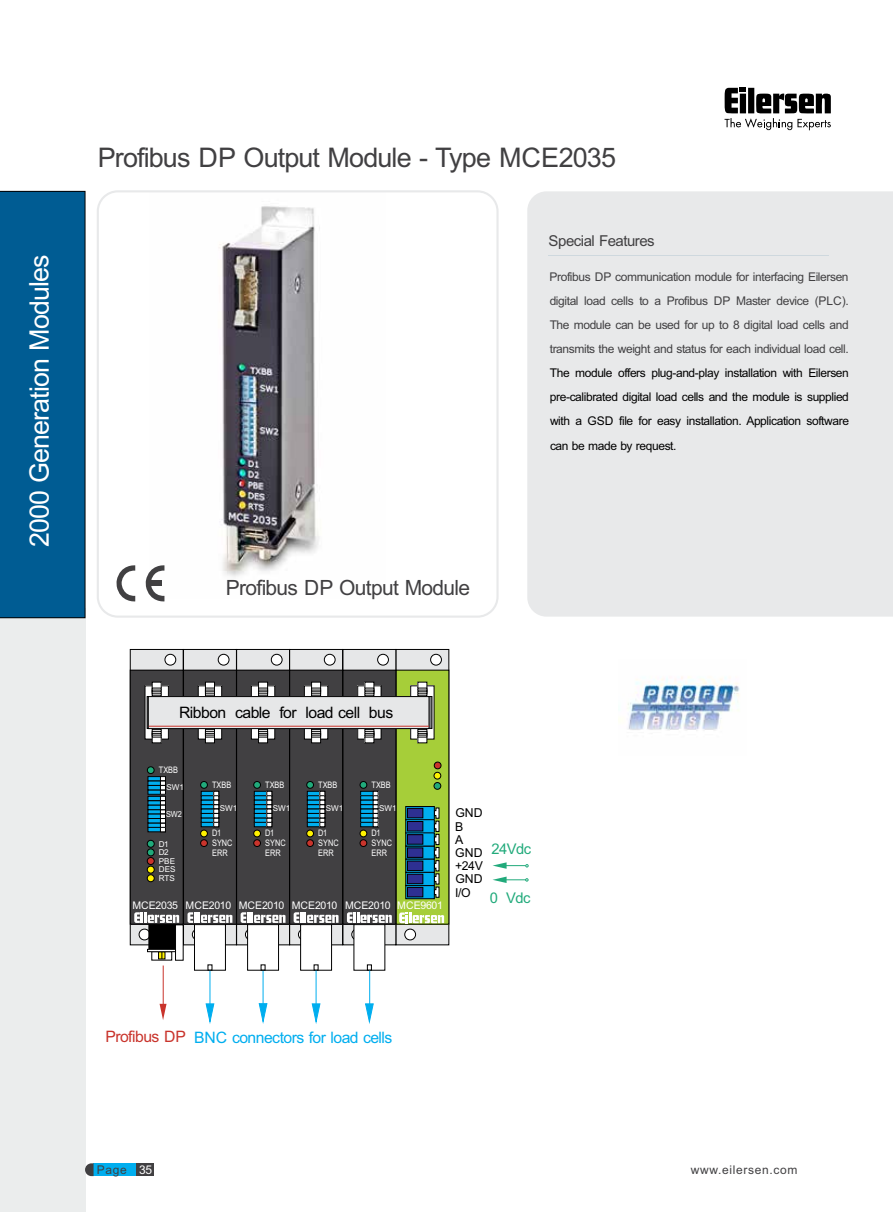
<style>
.page{position:relative;width:893px;height:1212px;background:#fff}
.page>*{position:absolute;margin:0;border:0;box-sizing:border-box;transform-origin:0 0}
.t1{font:27px "Arial";letter-spacing:-.035em;color:#414042}
.t2{font:26.85px "Arial";letter-spacing:-.035em;color:#fff}
.t3{font:21px "Arial";letter-spacing:-.035em;color:#414042}
.t4{font:16.8px "Arial";letter-spacing:-.035em;color:#fff}
.t5{font:15.75px "Arial";letter-spacing:-.035em;color:#00aeef}
.t6{font:15.75px "Arial";letter-spacing:-.035em;color:#000}
.t7{font:15px "Arial";letter-spacing:-.035em;color:#414042}
.t8{font:14.7px "Arial";letter-spacing:-.035em;color:#21aa7b}
.t9{font:12.3px/13.2px "Arial";color:#000}
.t10{font:12px/24.2px "Arial";letter-spacing:-.035em;color:#414042;text-align:justify}
.t11{font:12px/24.2px "Arial";letter-spacing:-.035em;color:#000;text-align:justify}
.t12{font:12px "Arial";letter-spacing:.055em;color:#414042}
.t13{font:10.5px "Arial";letter-spacing:-.02em;color:#fff}
.t14{font:9px/9.9px "Arial";color:#fff;scale:.82 1}
.t15{font:8.4px "Arial";color:#fff;scale:.88 1}
.t16{font:8.1px/8.7px "Arial";color:#fff}
.s1{color:#c9342c}
.s2{color:#fff}
</style>
<div class="page">
<div style="left:0;top:609px;width:85px;height:603px;background:#ebeded"></div>
<div style="left:527px;top:191px;width:366px;height:426px;background:#e8e9ea"></div>
<hr style="left:549px;top:255px;width:280px;height:1px;background:#ced8de">
<svg style="left:97px;top:190px;width:402px;height:428px"></svg>
<svg style="left:116px;top:564px;width:19px;height:39px"></svg>
<svg style="left:146px;top:564px;width:19px;height:39px"></svg>
<div style="left:150px;top:581px;width:11px;height:5px;background:#414042"></div>
<div style="left:94px;top:1163px;width:43px;height:13px;background:#00aeef"></div>
<div style="left:137px;top:1163px;width:17px;height:13px;background:#414042"></div>
<svg style="left:85px;top:1163px;width:9px;height:13px"></svg>
<svg style="left:367px;top:964px;width:5px;height:6px"></svg>
<div style="left:149px;top:925px;width:26px;height:24px;background:#000"></div>
<div style="left:158px;top:951px;width:7px;height:8px;border:1px solid #000"></div>
<div style="left:147px;top:949px;width:29px;height:3px;border:1px solid #000"></div>
<div style="left:175px;top:924px;width:9px;height:37px;border:1px solid #000"></div>
<div style="left:300px;top:924px;width:32px;height:46px;border:1px solid #000"></div>
<svg style="left:314px;top:964px;width:5px;height:6px"></svg>
<div style="left:247px;top:924px;width:32px;height:46px;border:1px solid #000"></div>
<svg style="left:261px;top:964px;width:4px;height:6px"></svg>
<div style="left:194px;top:924px;width:32px;height:46px;border:1px solid #000"></div>
<svg style="left:208px;top:964px;width:4px;height:6px"></svg>
<hr style="left:163px;top:965px;width:1px;height:44px;background:#c9342c">
<svg style="left:160px;top:1004px;width:7px;height:16px"></svg>
<svg style="left:205px;top:1003px;width:10px;height:20px"></svg>
<svg style="left:258px;top:1003px;width:10px;height:19px"></svg>
<svg style="left:311px;top:1003px;width:10px;height:20px"></svg>
<svg style="left:365px;top:1003px;width:9px;height:20px"></svg>
<hr style="left:210px;top:971px;width:1px;height:34px;background:#00aeef">
<hr style="left:263px;top:971px;width:1px;height:37px;background:#00aeef">
<hr style="left:316px;top:970px;width:1px;height:36px;background:#00aeef">
<hr style="left:369px;top:970px;width:1px;height:38px;background:#00aeef">
<svg style="left:492px;top:862px;width:37px;height:7px"></svg>
<svg style="left:492px;top:876px;width:36px;height:7px"></svg>
<svg style="left:129px;top:649px;width:321px;height:297px;background:#6f766e"></svg>
<div style="left:0;top:191px;width:85px;height:427px;background:#005c93"></div>
<svg style="left:724px;top:88px;width:107px;height:43px"></svg>
<img style="left:628px;top:676px;width:112px;height:55px">
<h2 class="t2" style="left:21px;top:495px;width:254px;rotate:-90deg">Generat oi n Load C l sl</h2>
<h2 class="t2" style="left:21px;top:547px;width:294px;rotate:-90deg">2000 Generat oi n Modu el s</h2>
<h2 class="t2" style="left:21px;top:363px;width:98px;rotate:-90deg">Modu el s</h2>
<h2 class="t2" style="left:21px;top:559px;width:30px;rotate:-90deg">20</h2>
<h1 class="t1" style="left:98px;top:139px;width:520px">Profibus DP Output Module - Type MCE2035</h1>
<p class="t7" style="left:549px;top:230px;width:108px">Special Features</p>
<p class="t10" style="left:550px;top:264px;width:301px">Profibus DP communication module for interfacing Eilersen digital load cells to a Profibus DP Master device (PLC).<br>The module can be used for up to 8 digital load cells and transmits the weight and status for each individual load cell.</p>
<p class="t11" style="left:550px;top:361px;width:301px">The module offers plug-and-play installation with Eilersen pre-calibrated digital load cells and the module is supplied with a GSD file for easy installation. Application software can be made by request.</p>
<h3 class="t3" style="left:226px;top:573px;width:246px">Profibus DP Output Module</h3>
<h3 class="t6" style="left:179px;top:702px;width:216px">Ribbon cable for load cell bus</h3>
<p class="t14" style="left:159px;top:765px;width:25px">TXBB</p>
<p class="t15" style="left:166px;top:808px;width:20px">SW2</p>
<p class="t16" style="left:167px;top:783px;width:19px">SW1</p>
<p class="t16" style="left:159px;top:839px;width:12px">D1<br>D2</p>
<p class="t16" style="left:159px;top:856px;width:18px">PBE</p>
<p class="t16" style="left:159px;top:865px;width:18px">DES<br>RTS</p>
<p class="t14" style="left:212px;top:780px;width:25px">TXBB</p>
<p class="t14" style="left:265px;top:780px;width:25px">TXBB</p>
<p class="t14" style="left:318px;top:780px;width:25px">TXBB</p>
<p class="t16" style="left:220px;top:804px;width:19px">SW1</p>
<p class="t16" style="left:273px;top:804px;width:19px">SW1</p>
<p class="t16" style="left:326px;top:804px;width:19px">SW1</p>
<p class="t14" style="left:212px;top:828px;width:27px">D1<br>SYNC<br>ERR</p>
<p class="t14" style="left:265px;top:828px;width:27px">D1<br>SYNC<br>ERR</p>
<p class="t14" style="left:318px;top:828px;width:27px">D1<br>SYNC<br>ERR</p>
<p class="t14" style="left:372px;top:780px;width:25px">TXBB</p>
<p class="t16" style="left:379px;top:804px;width:19px">SW1</p>
<p class="t14" style="left:371px;top:828px;width:27px">D1<br>SYNC<br>ERR</p>
<p class="t13" style="left:132px;top:898px;width:47px">MCE2035</p>
<p class="t13" style="left:186px;top:898px;width:47px">MCE2010</p>
<p class="t13" style="left:239px;top:898px;width:47px">MCE2010</p>
<p class="t13" style="left:292px;top:898px;width:47px">MCE2010</p>
<p class="t13" style="left:345px;top:898px;width:47px">MCE2010</p>
<p class="t13" style="left:397px;top:898px;width:47px">MCE9601</p>
<h3 class="t4" style="left:129px;top:898px;width:249px">Next generation digital load cells</h3>
<p class="t9" style="left:455px;top:806px;width:29px">GND</p>
<p class="t9" style="left:455px;top:820px;width:29px">B<br>A<br>GND +24V<br>GND<br>I/O</p>
<p class="t8" style="left:491px;top:838px;width:41px">24Vdc</p>
<p class="t8" style="left:490px;top:887px;width:42px">0 Vdc</p>
<h3 class="t5" style="left:105px;top:1026px;width:289px"><span class="s1">Profibus DP</span> BNC connectors for load cells</h3>
<p class="t10" style="left:97px;top:1157px;width:57px">Page <span class="s2">35</span></p>
<p class="t12" style="left:691px;top:1161px;width:108px">www.eilersen.com</p>
</div>
